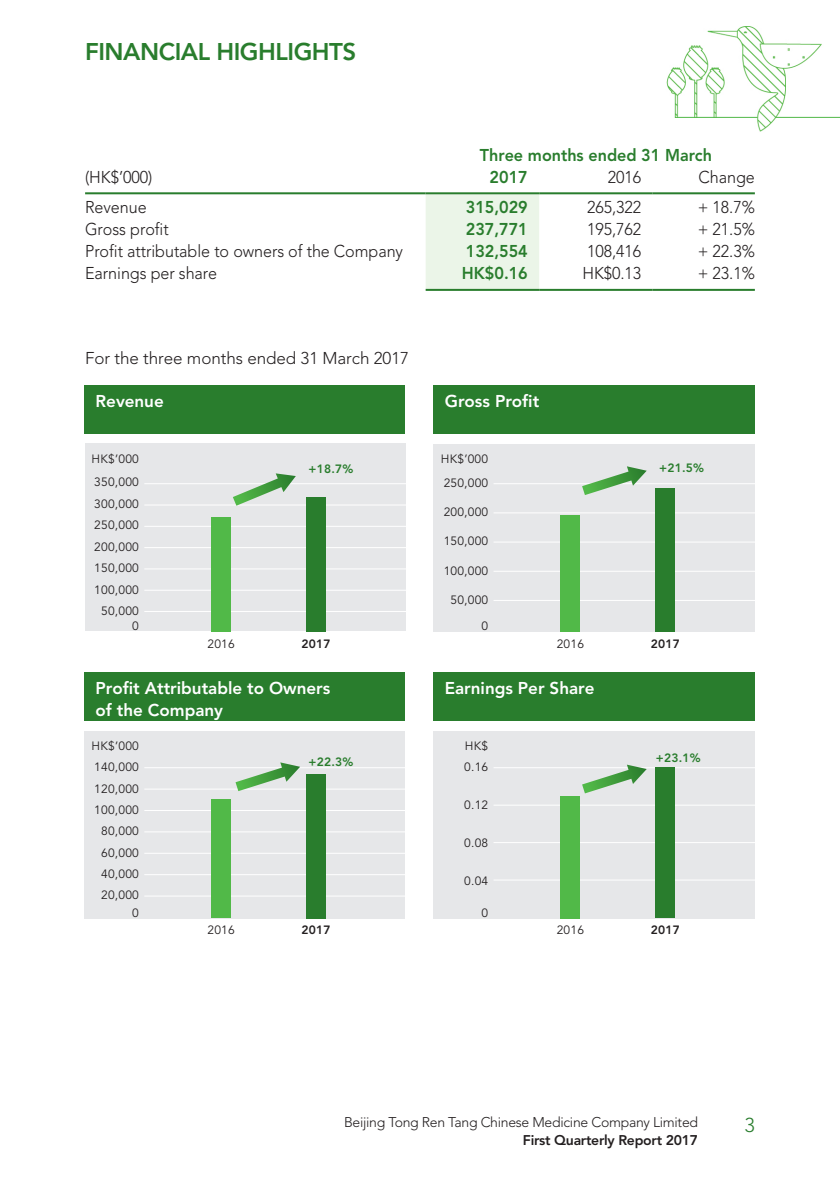
<style>
.page{position:relative;width:840px;height:1191px;background:#fff}
.page>*{position:absolute;margin:0;border:0;box-sizing:border-box;transform-origin:0 0}
.t1{font:800 24px "Avenir LT Std";letter-spacing:-.02em;color:#297d2d}
.t2{font:300 20px "Avenir LT Std";color:#297d2d}
._50_Table_txt{font:300 17px "Avenir LT Std";letter-spacing:-.005em;color:#231f20;scale:.95 1}
.t3{font:800 17px "Avenir LT Std";color:#fff}
._50_Table_txt-2{font:800 17px "Avenir LT Std";color:#297d2d;scale:.95 1}
._00_txt{font:300 17px "Avenir LT Std";letter-spacing:-.005em;color:#231f20}
.t4{font:300 14px "Avenir LT Std";letter-spacing:-.02em;color:#231f20}
.t5{font:800 14px "Avenir LT Std";letter-spacing:-.02em;color:#231f20}
.t6{font:12px "Avenir LT Std";letter-spacing:.015em;color:#231f20}
.t7{font:800 12px "Avenir LT Std";letter-spacing:.02em;color:#297d2d}
.t8{font:800 12px "Avenir LT Std";letter-spacing:.02em;color:#231f20}
</style>
<div class="page">
<img style="left:748px;top:26px;width:91px;height:106px">
<img style="left:666px;top:26px;width:82px;height:91px">
<hr style="left:775px;top:117px;width:64px;height:1px;background:#51b948">
<hr style="left:674px;top:117px;width:83px;height:1px;background:#51b948">
<div style="left:425px;top:194px;width:114px;height:95px;background:#ebf5e8"></div>
<hr style="left:85px;top:192px;width:340px;height:2px;background:#297d2d">
<hr style="left:425px;top:192px;width:114px;height:2px;background:#297d2d">
<hr style="left:539px;top:192px;width:113px;height:2px;background:#297d2d">
<hr style="left:652px;top:192px;width:102px;height:2px;background:#297d2d">
<hr style="left:425px;top:289px;width:114px;height:2px;background:#297d2d">
<hr style="left:539px;top:289px;width:113px;height:2px;background:#297d2d">
<hr style="left:652px;top:289px;width:102px;height:2px;background:#297d2d">
<div style="left:84px;top:385px;width:320px;height:49px;background:#297d2d"></div>
<div style="left:84px;top:672px;width:320px;height:48px;background:#297d2d"></div>
<div style="left:433px;top:385px;width:321px;height:49px;background:#297d2d"></div>
<div style="left:433px;top:672px;width:321px;height:48px;background:#297d2d"></div>
<div style="left:85px;top:443px;width:320px;height:187px;background:#e6e7e9"></div>
<div style="left:84px;top:731px;width:320px;height:187px;background:#e6e7e9"></div>
<div style="left:433px;top:444px;width:321px;height:187px;background:#e6e7e9"></div>
<div style="left:433px;top:731px;width:321px;height:187px;background:#e6e7e9"></div>
<hr style="left:493px;top:879px;width:267px;height:1px;background:#fff">
<hr style="left:144px;top:895px;width:267px;height:1px;background:#fff">
<hr style="left:493px;top:600px;width:267px;height:1px;background:#fff">
<hr style="left:144px;top:568px;width:267px;height:1px;background:#fff">
<hr style="left:144px;top:611px;width:267px;height:1px;background:#fff">
<hr style="left:144px;top:788px;width:267px;height:1px;background:#fff">
<hr style="left:144px;top:810px;width:267px;height:1px;background:#fff">
<hr style="left:144px;top:831px;width:267px;height:1px;background:#fff">
<hr style="left:493px;top:541px;width:267px;height:1px;background:#fff">
<hr style="left:493px;top:512px;width:267px;height:1px;background:#fff">
<hr style="left:493px;top:842px;width:267px;height:1px;background:#fff">
<hr style="left:493px;top:804px;width:267px;height:1px;background:#fff">
<hr style="left:144px;top:852px;width:267px;height:1px;background:#fff">
<hr style="left:144px;top:874px;width:267px;height:1px;background:#fff">
<hr style="left:493px;top:571px;width:267px;height:1px;background:#fff">
<hr style="left:144px;top:526px;width:267px;height:1px;background:#fff">
<hr style="left:144px;top:547px;width:267px;height:1px;background:#fff">
<hr style="left:144px;top:589px;width:267px;height:1px;background:#fff">
<hr style="left:144px;top:504px;width:267px;height:1px;background:#fff">
<hr style="left:493px;top:767px;width:267px;height:1px;background:#fff">
<hr style="left:144px;top:767px;width:267px;height:1px;background:#fff">
<hr style="left:493px;top:483px;width:267px;height:1px;background:#fff">
<hr style="left:144px;top:483px;width:267px;height:1px;background:#fff">
<div style="left:211px;top:517px;width:20px;height:114px;background:#51b948"></div>
<div style="left:211px;top:799px;width:20px;height:119px;background:#51b948"></div>
<div style="left:560px;top:515px;width:20px;height:116px;background:#51b948"></div>
<div style="left:560px;top:796px;width:20px;height:122px;background:#51b948"></div>
<div style="left:306px;top:497px;width:20px;height:134px;background:#297d2d"></div>
<div style="left:306px;top:774px;width:20px;height:144px;background:#297d2d"></div>
<div style="left:655px;top:488px;width:19px;height:143px;background:#297d2d"></div>
<div style="left:655px;top:767px;width:19px;height:151px;background:#297d2d"></div>
<svg style="left:233px;top:473px;width:63px;height:33px"></svg>
<svg style="left:235px;top:762px;width:65px;height:29px"></svg>
<svg style="left:582px;top:764px;width:64px;height:29px"></svg>
<svg style="left:582px;top:466px;width:64px;height:29px"></svg>
<p class="t1" style="left:85px;top:37px;width:272px">FINANCIAL HIGHLIGHTS</p>
<p class="_50_Table_txt-2" style="left:479px;top:145px;width:245px">Three months ended 31 March</p>
<p class="_50_Table_txt" style="left:85px;top:167px;width:72px">(HK$’000)</p>
<p class="_50_Table_txt-2" style="left:489px;top:167px;width:42px">2017</p>
<p class="_50_Table_txt" style="left:607px;top:167px;width:37px">2016</p>
<p class="_50_Table_txt" style="left:698px;top:167px;width:61px">Change</p>
<p class="_50_Table_txt" style="left:85px;top:198px;width:66px">Revenue</p>
<p class="_50_Table_txt-2" style="left:465px;top:197px;width:67px">315,029</p>
<p class="_50_Table_txt" style="left:586px;top:198px;width:59px">265,322</p>
<p class="_50_Table_txt" style="left:697px;top:198px;width:62px">+ 18.7%</p>
<p class="_50_Table_txt" style="left:85px;top:220px;width:90px">Gross profit</p>
<p class="_50_Table_txt-2" style="left:465px;top:219px;width:67px">237,771</p>
<p class="_50_Table_txt" style="left:586px;top:220px;width:59px">195,762</p>
<p class="_50_Table_txt" style="left:697px;top:220px;width:62px">+ 21.5%</p>
<p class="_50_Table_txt" style="left:85px;top:242px;width:336px">Profit attributable to owners of the Company</p>
<p class="_50_Table_txt-2" style="left:465px;top:241px;width:67px">132,554</p>
<p class="_50_Table_txt" style="left:586px;top:242px;width:59px">108,416</p>
<p class="_50_Table_txt" style="left:697px;top:242px;width:62px">+ 22.3%</p>
<p class="_50_Table_txt" style="left:85px;top:264px;width:140px">Earnings per share</p>
<p class="_50_Table_txt-2" style="left:461px;top:263px;width:71px">HK$0.16</p>
<p class="_50_Table_txt" style="left:582px;top:264px;width:64px">HK$0.13</p>
<p class="_50_Table_txt" style="left:697px;top:264px;width:62px">+ 23.1%</p>
<p class="_00_txt" style="left:85px;top:348px;width:325px">For the three months ended 31 March 2017</p>
<p class="t3" style="left:96px;top:391px;width:70px">Revenue</p>
<p class="t3" style="left:444px;top:391px;width:96px">Gross Profit</p>
<p class="t6" style="left:92px;top:452px;width:49px">HK$’000</p>
<p class="t7" style="left:308px;top:462px;width:46px">+18.7%</p>
<p class="t6" style="left:440px;top:452px;width:49px">HK$’000</p>
<p class="t7" style="left:659px;top:461px;width:46px">+21.5%</p>
<p class="t6" style="left:94px;top:475px;width:46px">350,000</p>
<p class="t6" style="left:94px;top:497px;width:46px">300,000</p>
<p class="t6" style="left:94px;top:518px;width:46px">250,000</p>
<p class="t6" style="left:94px;top:540px;width:46px">200,000</p>
<p class="t6" style="left:94px;top:561px;width:46px">150,000</p>
<p class="t6" style="left:94px;top:583px;width:46px">100,000</p>
<p class="t6" style="left:101px;top:604px;width:39px">50,000</p>
<p class="t6" style="left:132px;top:619px;width:8px">0</p>
<p class="t6" style="left:443px;top:476px;width:46px">250,000</p>
<p class="t6" style="left:443px;top:505px;width:46px">200,000</p>
<p class="t6" style="left:443px;top:534px;width:46px">150,000</p>
<p class="t6" style="left:443px;top:563px;width:46px">100,000</p>
<p class="t6" style="left:450px;top:593px;width:39px">50,000</p>
<p class="t6" style="left:481px;top:619px;width:8px">0</p>
<p class="t6" style="left:207px;top:636px;width:29px">2016</p>
<p class="t8" style="left:301px;top:636px;width:31px">2017</p>
<p class="t6" style="left:556px;top:636px;width:29px">2016</p>
<p class="t8" style="left:650px;top:636px;width:31px">2017</p>
<p class="t3" style="left:96px;top:677px;width:236px">Profit Attributable to Owners</p>
<p class="t3" style="left:96px;top:699px;width:129px">of the Company</p>
<p class="t3" style="left:444px;top:677px;width:151px">Earnings Per Share</p>
<p class="t6" style="left:92px;top:739px;width:49px">HK$’000</p>
<p class="t6" style="left:464px;top:739px;width:25px">HK$</p>
<p class="t6" style="left:94px;top:760px;width:46px">140,000</p>
<p class="t6" style="left:94px;top:781px;width:46px">120,000</p>
<p class="t6" style="left:94px;top:802px;width:46px">100,000</p>
<p class="t6" style="left:101px;top:824px;width:39px">80,000</p>
<p class="t6" style="left:101px;top:845px;width:39px">60,000</p>
<p class="t7" style="left:308px;top:754px;width:46px">+22.3%</p>
<p class="t6" style="left:464px;top:760px;width:25px">0.16</p>
<p class="t6" style="left:464px;top:798px;width:25px">0.12</p>
<p class="t6" style="left:464px;top:835px;width:25px">0.08</p>
<p class="t7" style="left:655px;top:751px;width:46px">+23.1%</p>
<p class="t6" style="left:101px;top:867px;width:39px">40,000</p>
<p class="t6" style="left:464px;top:873px;width:25px">0.04</p>
<p class="t6" style="left:101px;top:888px;width:39px">20,000</p>
<p class="t6" style="left:132px;top:906px;width:8px">0</p>
<p class="t6" style="left:481px;top:906px;width:8px">0</p>
<p class="t6" style="left:207px;top:923px;width:29px">2016</p>
<p class="t8" style="left:301px;top:923px;width:31px">2017</p>
<p class="t6" style="left:556px;top:923px;width:29px">2016</p>
<p class="t8" style="left:650px;top:923px;width:31px">2017</p>
<p class="t4" style="left:344px;top:1114px;width:355px">Beijing Tong Ren Tang Chinese Medicine Company Limited</p>
<p class="t5" style="left:522px;top:1132px;width:176px">First Quarterly Report 2017</p>
<p class="t2" style="left:744px;top:1113px;width:12px">3</p>
</div>
